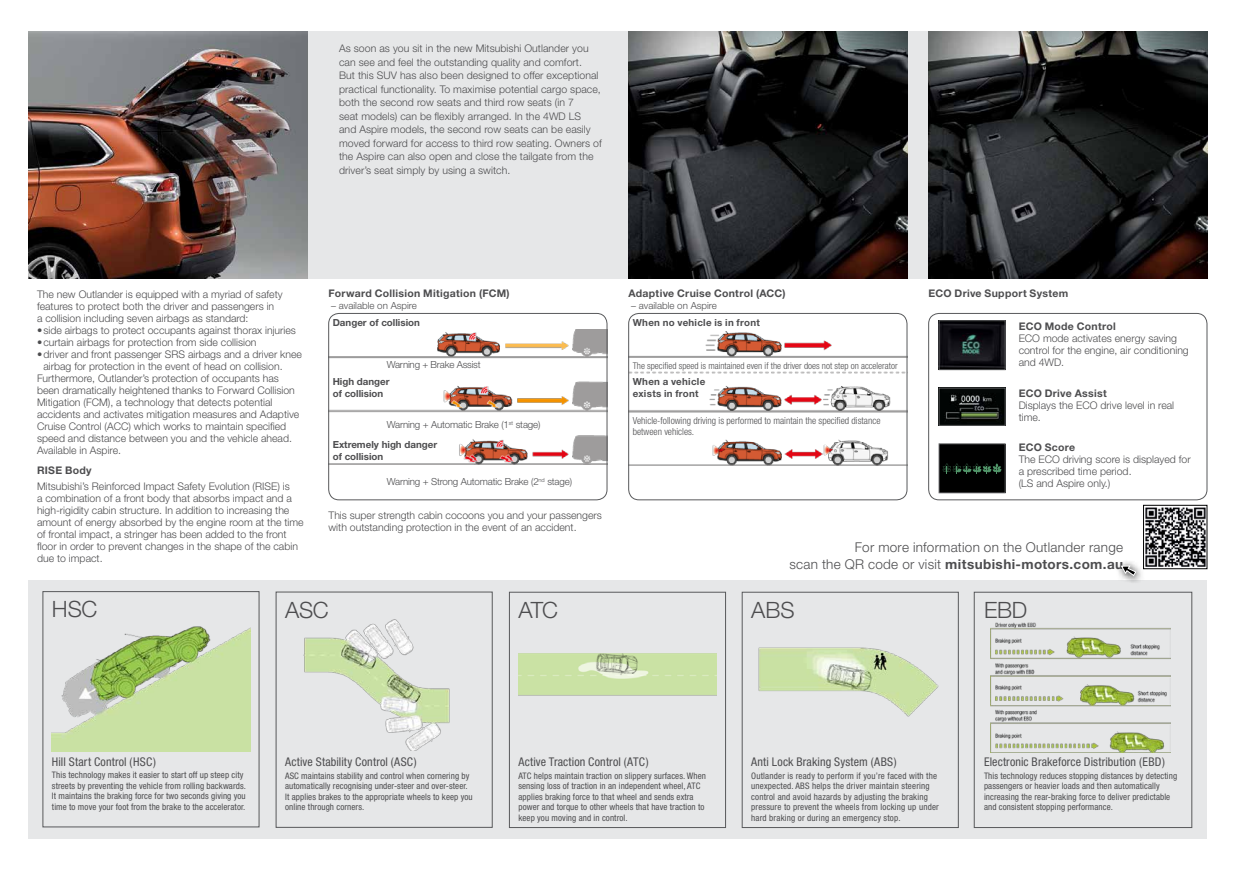
<style>
.page{position:relative;width:1234px;height:872px;background:#fff}
.page>*{position:absolute;margin:0;border:0;box-sizing:border-box;transform-origin:0 0}
.t1{font:300 22.5px "Helvetica Neue";letter-spacing:-.01em;color:#4d4d4f}
.t2{font:300 13.5px/16.5px "Helvetica Neue";letter-spacing:.02em;color:#4d4d4f;text-align:right}
.t3{font:condensed 12px "Helvetica Neue";letter-spacing:.015em;color:#4d4d4f}
.t4{font:300 10.5px/12px "Helvetica Neue";color:#4d4d4f}
.t5{font:700 10.5px "Helvetica Neue";letter-spacing:.025em;color:#4d4d4f}
.t6{font:300 9.75px/20.5px "Helvetica Neue";letter-spacing:-.015em;color:#4d4d4f}
.t7{font:300 condensed 9.75px/11.2px "Helvetica Neue";color:#4d4d4f}
.t8{font:700 9.75px/12px "Helvetica Neue";color:#4d4d4f}
.t9{font:700 9.75px/12px "Helvetica Neue";letter-spacing:.03em;color:#4d4d4f}
.t10{font:300 condensed 9.3px "Helvetica Neue";color:#4d4d4f}
.t11{font:condensed 9px/10.5px "Helvetica Neue";letter-spacing:.01em;color:#4d4d4f}
.s1{font-weight:700}
</style>
<div class="page">
<img style="left:630px;top:332px;width:275px;height:133px">
<div style="left:628px;top:313px;width:279px;height:187px;border:1px solid #58595b;border-radius:10px"></div>
<img style="left:330px;top:330px;width:275px;height:134px">
<div style="left:28px;top:580px;width:1178px;height:259px;background:#e6e7e8"></div>
<div style="left:28px;top:31px;width:1178px;height:248px;background:#e6e7e8"></div>
<img style="left:52px;top:626px;width:198px;height:125px">
<div style="left:509px;top:592px;width:216px;height:236px;border:1px solid #58595b"></div>
<img style="left:518px;top:653px;width:198px;height:43px">
<img style="left:303px;top:619px;width:147px;height:131px">
<div style="left:741px;top:592px;width:217px;height:236px;border:1px solid #58595b"></div>
<img style="left:758px;top:647px;width:181px;height:70px">
<svg style="left:973px;top:591px;width:219px;height:237px"></svg>
<img style="left:1145px;top:507px;width:59px;height:60px">
<div style="left:1143px;top:505px;width:63px;height:64px;border:1px solid #000"></div>
<img style="left:28px;top:31px;width:279px;height:247px">
<img style="left:628px;top:31px;width:279px;height:247px">
<img style="left:928px;top:31px;width:278px;height:247px">
<img style="left:940px;top:322px;width:63px;height:46px">
<div style="left:938px;top:320px;width:67px;height:50px;border:1px solid #58595b"></div>
<div style="left:938px;top:444px;width:66px;height:49px;background:#000"></div>
<svg style="left:942px;top:463px;width:58px;height:10px"></svg>
<div style="left:938px;top:443px;width:67px;height:50px;border:1px solid #58595b"></div>
<img style="left:940px;top:390px;width:63px;height:33px">
<div style="left:938px;top:388px;width:67px;height:37px;border:1px solid #58595b"></div>
<div style="left:328px;top:313px;width:279px;height:187px;border:1px solid #58595b;border-radius:10px"></div>
<div style="left:928px;top:313px;width:278px;height:187px;border:1px solid #58595b;border-radius:10px"></div>
<img style="left:989px;top:622px;width:181px;height:130px">
<svg style="left:1118px;top:559px;width:26px;height:24px"></svg>
<svg style="left:1120px;top:559px;width:22px;height:17px"></svg>
<p class="t4" style="left:339px;top:41px;width:264px;line-height:13.5px">As soon as you sit in the new Mitsubishi Outlander you can see and feel the outstanding quality and comfort.<br>But this SUV has also been designed to offer exceptional practical functionality. To maximise potential cargo space, both the second row seats and third row seats (in 7<br>seat models) can be flexibly arranged. In the 4WD LS<br>and Aspire models, the second row seats can be easily moved forward for access to third row seating. Owners of the Aspire can also open and close the tailgate from the driver’s seat simply by using a switch.</p>
<p class="t4" style="left:37px;top:287px;width:247px">The new Outlander is equipped with a myriad of safety features to protect both the driver and passengers in<br>a collision including seven airbags as standard:</p>
<p class="t4" style="left:37px;top:323px;width:260px">• side airbags to protect occupants against thorax injuries</p>
<p class="t4" style="left:37px;top:335px;width:221px">• curtain airbags for protection from side collision</p>
<p class="t4" style="left:37px;top:347px;width:266px">• driver and front passenger SRS airbags and a driver knee</p>
<p class="t4" style="left:43px;top:359px;width:241px">airbag for protection in the event of head on collision.</p>
<p class="t4" style="left:37px;top:371px;width:243px">Furthermore, Outlander’s protection of occupants has</p>
<p class="t4" style="left:37px;top:383px;width:259px">been dramatically heightened thanks to Forward Collision</p>
<p class="t4" style="left:37px;top:395px;width:237px">Mitigation (FCM), a technology that detects potential</p>
<p class="t4" style="left:37px;top:407px;width:264px">accidents and activates mitigation measures and Adaptive</p>
<p class="t4" style="left:37px;top:419px;width:251px">Cruise Control (ACC) which works to maintain specified</p>
<p class="t4" style="left:37px;top:431px;width:256px">speed and distance between you and the vehicle ahead.</p>
<p class="t4" style="left:37px;top:443px;width:86px">Available in Aspire.</p>
<p class="t5" style="left:37px;top:463px;width:56px">RISE Body</p>
<p class="t4" style="left:37px;top:480px;width:268px">Mitsubishi’s Reinforced Impact Safety Evolution (RISE) is<br>a combination of a front body that absorbs impact and a high-rigidity cabin structure. In addition to increasing the amount of energy absorbed by the engine room at the time of frontal impact, a stringer has been added to the front floor in order to prevent changes in the shape of the cabin due to impact.</p>
<p class="t5" style="left:328px;top:287px;width:183px">Forward Collision Mitigation (FCM)</p>
<p class="t5" style="left:928px;top:287px;width:141px">ECO Drive Support System</p>
<p class="t6" style="left:331px;top:295px;width:87px">– available on Aspire</p>
<p class="t5" style="left:628px;top:287px;width:159px">Adaptive Cruise Control (ACC)</p>
<p class="t6" style="left:631px;top:295px;width:87px">– available on Aspire</p>
<p class="t8" style="left:333px;top:316px;width:89px">Danger of collision</p>
<p class="t6" style="left:386px;top:354px;width:95px">Warning + Brake Assist</p>
<p class="t8" style="left:333px;top:375px;width:58px">High danger of collision</p>
<p class="t6" style="left:333px;top:414px;width:209px;text-indent:54px">Warning + Automatic Brake (1<sup>st</sup> stage)<br><span class="s1">Extremely high danger</span></p>
<p class="t8" style="left:333px;top:450px;width:52px">of collision</p>
<p class="t6" style="left:386px;top:471px;width:187px">Warning + Strong Automatic Brake (2<sup>nd</sup> stage)</p>
<p class="t4" style="left:328px;top:509px;width:275px">This super strength cabin cocoons you and your passengers with outstanding protection in the event of an accident.</p>
<p class="t9" style="left:632px;top:316px;width:128px">When no vehicle is in front</p>
<p class="t10" style="left:632px;top:360px;width:266px">The specified speed is maintained even if the driver does not step on accelerator</p>
<p class="t9" style="left:632px;top:375px;width:74px">When a vehicle exists in front</p>
<p class="t7" style="left:632px;top:415px;width:249px">Vehicle-following driving is performed to maintain the specified distance between vehicles.</p>
<p class="t5" style="left:1018px;top:320px;width:99px">ECO Mode Control</p>
<p class="t4" style="left:1018px;top:332px;width:172px">ECO mode activates energy saving control for the engine, air conditioning and 4WD.</p>
<p class="t5" style="left:1018px;top:387px;width:90px">ECO Drive Assist</p>
<p class="t4" style="left:1018px;top:399px;width:157px">Displays the ECO drive level in real time.</p>
<p class="t5" style="left:1018px;top:441px;width:58px">ECO Score</p>
<p class="t4" style="left:1018px;top:453px;width:173px">The ECO driving score is displayed for a prescribed time period.<br>(LS and Aspire only.)</p>
<p class="t2" style="left:789px;top:539px;width:335px">For more information on the Outlander range<br>scan the QR code or visit <span class="s1">mitsubishi-motors.com.au</span></p>
<h1 class="t1" style="left:52px;top:595px;width:47px">HSC</h1>
<h1 class="t1" style="left:285px;top:596px;width:45px">ASC</h1>
<h1 class="t1" style="left:518px;top:596px;width:41px">ATC</h1>
<h1 class="t1" style="left:751px;top:596px;width:45px">ABS</h1>
<h1 class="t1" style="left:983px;top:596px;width:45px">EBD</h1>
<p class="t3" style="left:52px;top:754px;width:105px">Hill Start Control (HSC)</p>
<p class="t11" style="left:52px;top:769px;width:195px">This technology makes it easier to start off up steep city streets by preventing the vehicle from rolling backwards.<br>It maintains the braking force for two seconds giving you time to move your foot from the brake to the accelerator.</p>
<p class="t3" style="left:285px;top:755px;width:133px">Active Stability Control (ASC)</p>
<p class="t11" style="left:285px;top:770px;width:189px">ASC maintains stability and control when cornering by automatically recognising under-steer and over-steer.<br>It applies brakes to the appropriate wheels to keep you online through corners.</p>
<p class="t3" style="left:518px;top:755px;width:132px">Active Traction Control (ATC)</p>
<p class="t11" style="left:518px;top:770px;width:189px">ATC helps maintain traction on slippery surfaces. When sensing loss of traction in an independent wheel, ATC applies braking force to that wheel and sends extra power and torque to other wheels that have traction to keep you moving and in control.</p>
<p class="t3" style="left:751px;top:755px;width:147px">Anti Lock Braking System (ABS)</p>
<p class="t11" style="left:751px;top:770px;width:189px">Outlander is ready to perform if you’re faced with the unexpected. ABS helps the driver maintain steering control and avoid hazards by adjusting the braking pressure to prevent the wheels from locking up under hard braking or during an emergency stop.</p>
<p class="t3" style="left:983px;top:755px;width:183px">Electronic Brakeforce Distribution (EBD)</p>
<p class="t11" style="left:983px;top:770px;width:195px">This technology reduces stopping distances by detecting passengers or heavier loads and then automatically increasing the rear-braking force to deliver predictable and consistent stopping performance.</p>
</div>
